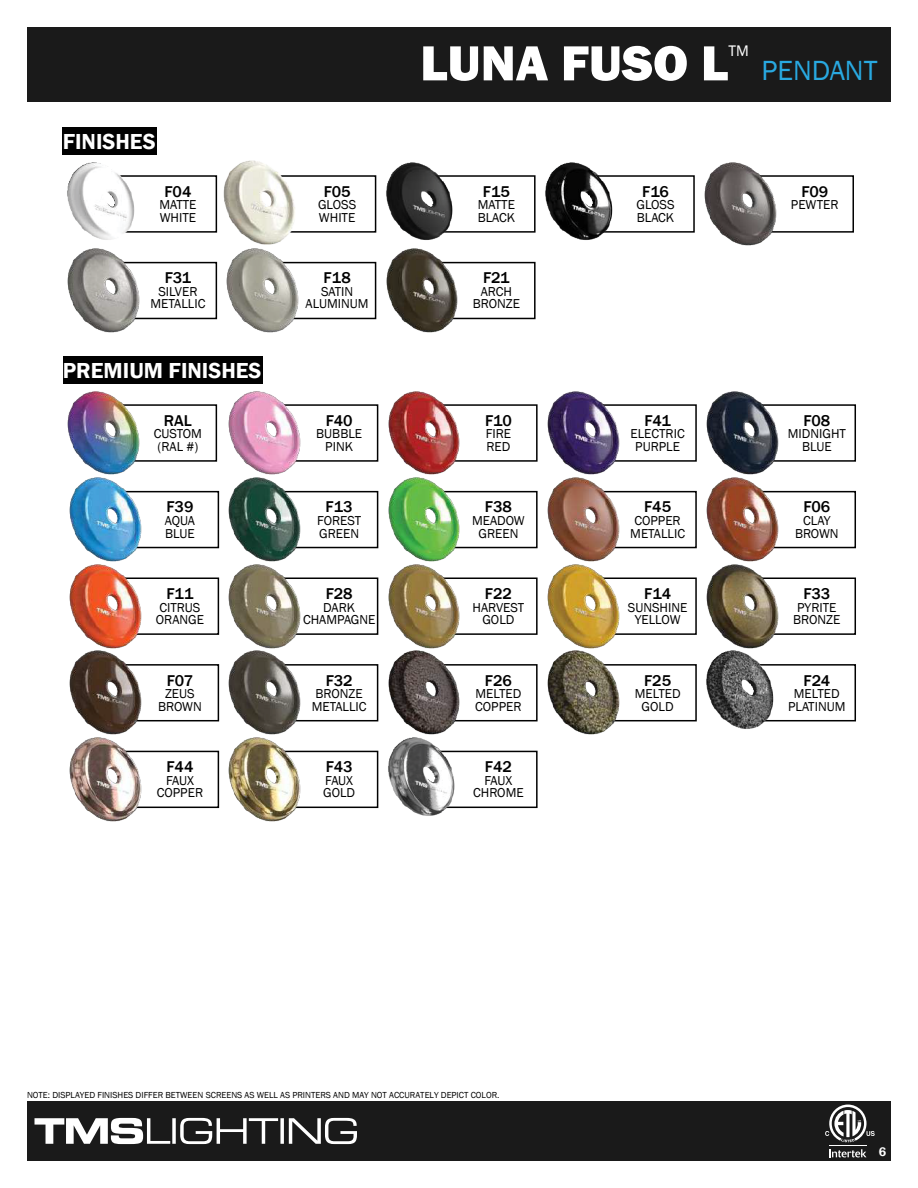
<style>
.page{position:relative;width:918px;height:1188px;background:#fff}
.page>*{position:absolute;margin:0;border:0;box-sizing:border-box;transform-origin:0 0}
.t1{font:800 51px "Franklin Gothic";color:#fff}
.t2{font:28.5px "Franklin Gothic";color:#29a9e1}
.t3{font:600 22.35px "Franklin Gothic";color:#fff}
.t4{font:500 16.05px "Franklin Gothic";color:#010101}
.t5{font:15.75px "Franklin Gothic";color:#fff}
.t6{font:13.2px/12.6px "Franklin Gothic";color:#010101;text-align:center}
.t7{font:600 12.75px "Franklin Gothic";color:#fff}
.t8{font:9px "Franklin Gothic";color:#010101}
</style>
<div class="page">
<div style="left:27px;top:27px;width:864px;height:75px;background:#1a1a1a"></div>
<div style="left:27px;top:1101px;width:864px;height:60px;background:#1a1a1a"></div>
<svg style="left:829px;top:1149px;width:37px;height:8px"></svg>
<hr style="left:829px;top:1145px;width:38px;height:1px;background:#fff">
<svg style="left:825px;top:1105px;width:50px;height:37px"></svg>
<svg style="left:34px;top:1118px;width:323px;height:26px"></svg>
<div style="left:99px;top:175px;width:118px;height:58px;border:2px solid #010101"></div>
<div style="left:63px;top:127px;width:94px;height:28px;background:#010101"></div>
<div style="left:735px;top:175px;width:119px;height:58px;border:2px solid #010101"></div>
<div style="left:258px;top:175px;width:118px;height:58px;border:2px solid #010101"></div>
<div style="left:417px;top:175px;width:119px;height:58px;border:2px solid #010101"></div>
<div style="left:576px;top:175px;width:119px;height:58px;border:2px solid #010101"></div>
<div style="left:99px;top:262px;width:118px;height:57px;border:2px solid #010101"></div>
<div style="left:258px;top:262px;width:118px;height:57px;border:2px solid #010101"></div>
<img style="left:704px;top:162px;width:79px;height:84px">
<img style="left:386px;top:162px;width:79px;height:78px">
<img style="left:545px;top:162px;width:79px;height:78px">
<img style="left:226px;top:249px;width:80px;height:83px">
<img style="left:67px;top:249px;width:80px;height:83px">
<img style="left:67px;top:162px;width:80px;height:78px">
<div style="left:737px;top:491px;width:119px;height:57px;border:2px solid #010101"></div>
<img style="left:706px;top:478px;width:79px;height:83px">
<div style="left:737px;top:404px;width:119px;height:58px;border:2px solid #010101"></div>
<img style="left:706px;top:391px;width:79px;height:84px">
<div style="left:419px;top:404px;width:119px;height:58px;border:2px solid #010101"></div>
<img style="left:388px;top:391px;width:79px;height:84px">
<div style="left:737px;top:578px;width:119px;height:57px;border:2px solid #010101"></div>
<img style="left:706px;top:564px;width:79px;height:84px">
<div style="left:101px;top:664px;width:118px;height:57px;border:2px solid #010101"></div>
<img style="left:69px;top:651px;width:80px;height:84px">
<div style="left:417px;top:262px;width:119px;height:57px;border:2px solid #010101"></div>
<img style="left:386px;top:249px;width:79px;height:83px">
<div style="left:419px;top:664px;width:119px;height:57px;border:2px solid #010101"></div>
<div style="left:260px;top:664px;width:118px;height:57px;border:2px solid #010101"></div>
<img style="left:228px;top:651px;width:80px;height:84px">
<img style="left:388px;top:651px;width:79px;height:84px">
<div style="left:578px;top:664px;width:119px;height:57px;border:2px solid #010101"></div>
<img style="left:547px;top:651px;width:79px;height:84px">
<div style="left:737px;top:664px;width:119px;height:57px;border:2px solid #010101"></div>
<img style="left:706px;top:651px;width:79px;height:78px">
<div style="left:578px;top:491px;width:119px;height:57px;border:2px solid #010101"></div>
<div style="left:101px;top:491px;width:118px;height:57px;border:2px solid #010101"></div>
<div style="left:260px;top:491px;width:118px;height:57px;border:2px solid #010101"></div>
<div style="left:419px;top:491px;width:119px;height:57px;border:2px solid #010101"></div>
<img style="left:228px;top:478px;width:80px;height:83px">
<img style="left:547px;top:478px;width:79px;height:83px">
<img style="left:388px;top:478px;width:79px;height:83px">
<img style="left:69px;top:478px;width:80px;height:83px">
<div style="left:578px;top:578px;width:119px;height:57px;border:2px solid #010101"></div>
<div style="left:101px;top:578px;width:118px;height:57px;border:2px solid #010101"></div>
<div style="left:260px;top:578px;width:118px;height:57px;border:2px solid #010101"></div>
<div style="left:419px;top:578px;width:119px;height:57px;border:2px solid #010101"></div>
<img style="left:547px;top:564px;width:79px;height:84px">
<img style="left:388px;top:564px;width:79px;height:84px">
<img style="left:228px;top:564px;width:80px;height:84px">
<img style="left:69px;top:564px;width:80px;height:84px">
<div style="left:260px;top:404px;width:118px;height:58px;border:2px solid #010101"></div>
<img style="left:228px;top:391px;width:80px;height:84px">
<div style="left:578px;top:404px;width:119px;height:58px;border:2px solid #010101"></div>
<img style="left:547px;top:391px;width:79px;height:84px">
<div style="left:63px;top:356px;width:199px;height:28px;background:#010101"></div>
<div style="left:99px;top:404px;width:118px;height:58px;border:2px solid #010101"></div>
<img style="left:67px;top:391px;width:80px;height:84px">
<div style="left:260px;top:751px;width:118px;height:57px;border:2px solid #010101"></div>
<div style="left:419px;top:751px;width:119px;height:57px;border:2px solid #010101"></div>
<img style="left:388px;top:737px;width:79px;height:79px">
<img style="left:228px;top:737px;width:80px;height:84px">
<div style="left:101px;top:751px;width:118px;height:57px;border:2px solid #010101"></div>
<img style="left:69px;top:737px;width:80px;height:84px">
<img style="left:223px;top:160px;width:79px;height:84px">
<h1 class="t1" style="left:420px;top:30px;width:310px">LUNA FUSO L</h1>
<p class="t5" style="left:728px;top:41px;width:22px">TM</p>
<h2 class="t2" style="left:762px;top:53px;width:117px">PENDANT</h2>
<h3 class="t3" style="left:63px;top:127px;width:94px">FINISHES</h3>
<p class="t4" style="left:164px;top:181px;width:28px">F04</p>
<p class="t6" style="left:159px;top:199px;width:39px;text-align:left">MATTE<br>WHITE</p>
<p class="t4" style="left:324px;top:181px;width:28px">F05</p>
<p class="t6" style="left:318px;top:199px;width:40px;text-align:left">GLOSS<br>WHITE</p>
<p class="t4" style="left:483px;top:181px;width:28px">F15</p>
<p class="t6" style="left:478px;top:199px;width:39px;text-align:left">MATTE<br>BLACK</p>
<p class="t4" style="left:642px;top:181px;width:28px">F16</p>
<p class="t6" style="left:636px;top:199px;width:40px;text-align:left">GLOSS<br>BLACK</p>
<p class="t4" style="left:801px;top:181px;width:28px">F09</p>
<p class="t6" style="left:791px;top:199px;width:49px">PEWTER</p>
<p class="t4" style="left:165px;top:268px;width:28px">F31</p>
<p class="t6" style="left:151px;top:285px;width:56px">SILVER<br>METALLIC</p>
<p class="t4" style="left:324px;top:268px;width:29px">F18</p>
<p class="t6" style="left:306px;top:285px;width:65px">SATIN<br>ALUMINUM</p>
<p class="t4" style="left:483px;top:268px;width:28px">F21</p>
<p class="t6" style="left:473px;top:285px;width:49px">ARCH<br>BRONZE</p>
<h3 class="t3" style="left:63px;top:356px;width:200px">PREMIUM FINISHES</h3>
<p class="t4" style="left:164px;top:411px;width:30px">RAL</p>
<p class="t6" style="left:154px;top:428px;width:50px;text-align:left">CUSTOM (RAL #)</p>
<p class="t4" style="left:326px;top:411px;width:28px">F40</p>
<p class="t6" style="left:316px;top:428px;width:47px">BUBBLE<br>PINK</p>
<p class="t4" style="left:485px;top:411px;width:28px">F10</p>
<p class="t6" style="left:486px;top:428px;width:27px;text-align:left">FIRE<br>RED</p>
<p class="t4" style="left:644px;top:411px;width:28px">F41</p>
<p class="t6" style="left:630px;top:428px;width:56px">ELECTRIC<br>PURPLE</p>
<p class="t4" style="left:803px;top:411px;width:28px">F08</p>
<p class="t6" style="left:788px;top:428px;width:60px">MIDNIGHT<br>BLUE</p>
<p class="t4" style="left:166px;top:497px;width:28px">F39</p>
<p class="t6" style="left:165px;top:515px;width:32px;text-align:left">AQUA<br>BLUE</p>
<p class="t4" style="left:326px;top:497px;width:29px">F13</p>
<p class="t6" style="left:317px;top:515px;width:46px;text-align:left">FOREST<br>GREEN</p>
<p class="t4" style="left:485px;top:497px;width:28px">F38</p>
<p class="t6" style="left:472px;top:515px;width:54px">MEADOW<br>GREEN</p>
<p class="t4" style="left:644px;top:497px;width:28px">F45</p>
<p class="t6" style="left:630px;top:515px;width:56px">COPPER<br>METALLIC</p>
<p class="t4" style="left:803px;top:497px;width:28px">F06</p>
<p class="t6" style="left:795px;top:515px;width:45px">CLAY<br>BROWN</p>
<p class="t4" style="left:166px;top:584px;width:28px">F11</p>
<p class="t6" style="left:156px;top:601px;width:50px;text-align:left">CITRUS<br>ORANGE</p>
<p class="t4" style="left:326px;top:584px;width:28px">F28</p>
<p class="t6" style="left:303px;top:601px;width:74px">DARK<br>CHAMPAGNE</p>
<p class="t4" style="left:485px;top:584px;width:28px">F22</p>
<p class="t6" style="left:473px;top:601px;width:53px">HARVEST<br>GOLD</p>
<p class="t4" style="left:644px;top:584px;width:28px">F14</p>
<p class="t6" style="left:628px;top:601px;width:61px">SUNSHINE<br>YELLOW</p>
<p class="t4" style="left:803px;top:584px;width:28px">F33</p>
<p class="t6" style="left:793px;top:601px;width:49px;text-align:left">PYRITE<br>BRONZE</p>
<p class="t4" style="left:167px;top:670px;width:28px">F07</p>
<p class="t6" style="left:158px;top:688px;width:45px">ZEUS<br>BROWN</p>
<p class="t4" style="left:326px;top:670px;width:28px">F32</p>
<p class="t6" style="left:312px;top:688px;width:56px;text-align:left">BRONZE<br>METALLIC</p>
<p class="t4" style="left:485px;top:670px;width:28px">F26</p>
<p class="t6" style="left:475px;top:688px;width:48px;text-align:left">MELTED<br>COPPER</p>
<p class="t4" style="left:644px;top:670px;width:28px">F25</p>
<p class="t6" style="left:635px;top:688px;width:47px">MELTED<br>GOLD</p>
<p class="t4" style="left:804px;top:670px;width:28px">F24</p>
<p class="t6" style="left:788px;top:688px;width:59px">MELTED<br>PLATINUM</p>
<p class="t4" style="left:166px;top:757px;width:28px">F44</p>
<p class="t6" style="left:157px;top:774px;width:48px">FAUX<br>COPPER</p>
<p class="t4" style="left:326px;top:757px;width:28px">F43</p>
<p class="t6" style="left:323px;top:774px;width:34px;text-align:left">FAUX<br>GOLD</p>
<p class="t4" style="left:485px;top:757px;width:28px">F42</p>
<p class="t6" style="left:473px;top:774px;width:52px">FAUX<br>CHROME</p>
<p class="t8" style="left:27px;top:1089px;width:474px">NOTE: DISPLAYED FINISHES DIFFER BETWEEN SCREENS AS WELL AS PRINTERS AND MAY NOT ACCURATELY DEPICT COLOR.</p>
<p class="t7" style="left:879px;top:1144px;width:9px">6</p>
</div>
